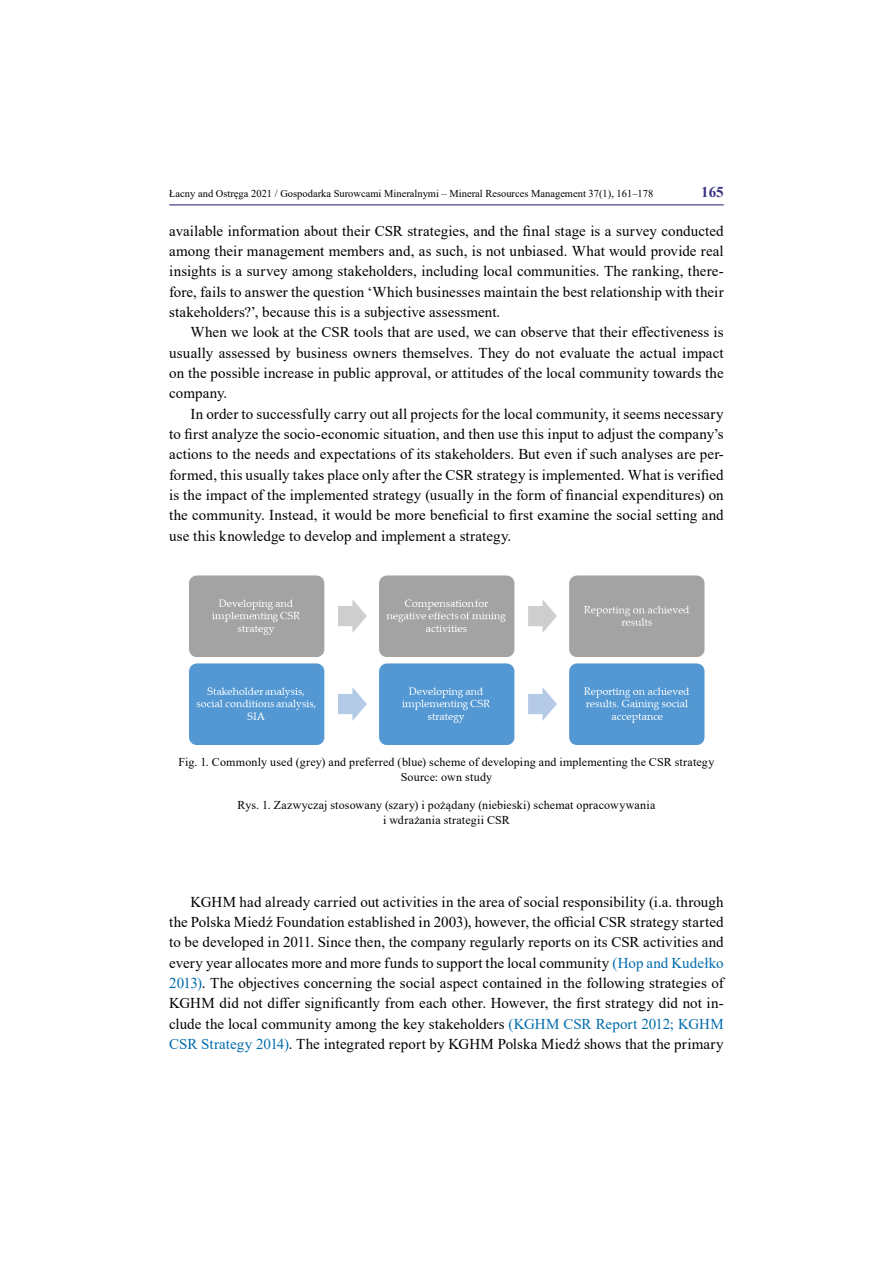
<style>
.page{position:relative;width:893px;height:1263px;background:#fff}
.page>*{position:absolute;margin:0;border:0;box-sizing:border-box;transform-origin:0 0}
.t1{font:15px/20.2px "Times New Roman";letter-spacing:.005em;color:#000;text-align:justify}
.t2{font:700 15px "Times New Roman";color:#363183}
.t3{font:12px/15px "Times New Roman";letter-spacing:.015em;color:#000;text-align:center}
.t4{font:10.5px "Times New Roman";color:#000}
.s1{color:#006bac}
</style>
<div class="page">
<hr style="left:169px;top:204px;width:555px;height:1px;background:#363183">
<img style="left:189px;top:575px;width:516px;height:169px">
<p class="t4" style="left:169px;top:186px;width:486px">Łacny and Ostręga 2021 / Gospodarka Surowcami Mineralnymi – Mineral Resources Management 37(1), 161–178</p>
<p class="t2" style="left:701px;top:181px;width:24px">165</p>
<p class="t1" style="left:169px;top:220px;width:556px">available information about their CSR strategies, and the final stage is a survey conducted among their management members and, as such, is not unbiased. What would provide real insights is a survey among stakeholders, including local communities. The ranking, there&shy;fore, fails to answer the question ‘Which businesses maintain the best relationship with their stakeholders?’, because this is a subjective assessment.</p>
<p class="t1" style="left:169px;top:322px;width:556px;text-indent:21px">When we look at the CSR tools that are used, we can observe that their effectiveness is usually assessed by business owners themselves. They do not evaluate the actual impact on the possible increase in public approval, or attitudes of the local community towards the company.</p>
<p class="t1" style="left:169px;top:403px;width:556px;text-indent:21px">In order to successfully carry out all projects for the local community, it seems necessary to first analyze the socio-economic situation, and then use this input to adjust the company’s actions to the needs and expectations of its stakeholders. But even if such analyses are per&shy;formed, this usually takes place only after the CSR strategy is implemented. What is verified is the impact of the implemented strategy (usually in the form of financial expenditures) on the community. Instead, it would be more beneficial to first examine the social setting and use this knowledge to develop and implement a strategy.</p>
<p class="t3" style="left:179px;top:754px;width:537px">Fig. 1. Commonly used (grey) and preferred (blue) scheme of developing and implementing the CSR strategy<br>Source: own study</p>
<p class="t3" style="left:238px;top:797px;width:419px">Rys. 1. Zazwyczaj stosowany (szary) i pożądany (niebieski) schemat opracowywania i wdrażania strategii CSR</p>
<p class="t1" style="left:169px;top:891px;width:556px;text-indent:21px">KGHM had already carried out activities in the area of social responsibility (i.a. through the Polska Miedź Foundation established in 2003), however, the official CSR strategy started to be developed in 2011. Since then, the company regularly reports on its CSR activities and every year allocates more and more funds to support the local community <span class="s1">(Hop and Kudełko 2013)</span>. The objectives concerning the social aspect contained in the following strategies of KGHM did not differ significantly from each other. However, the first strategy did not in&shy;clude the local community among the key stakeholders <span class="s1">(KGHM CSR Report 2012; KGHM CSR Strategy 2014)</span>. The integrated report by KGHM Polska Miedź shows that the primary</p>
</div>
